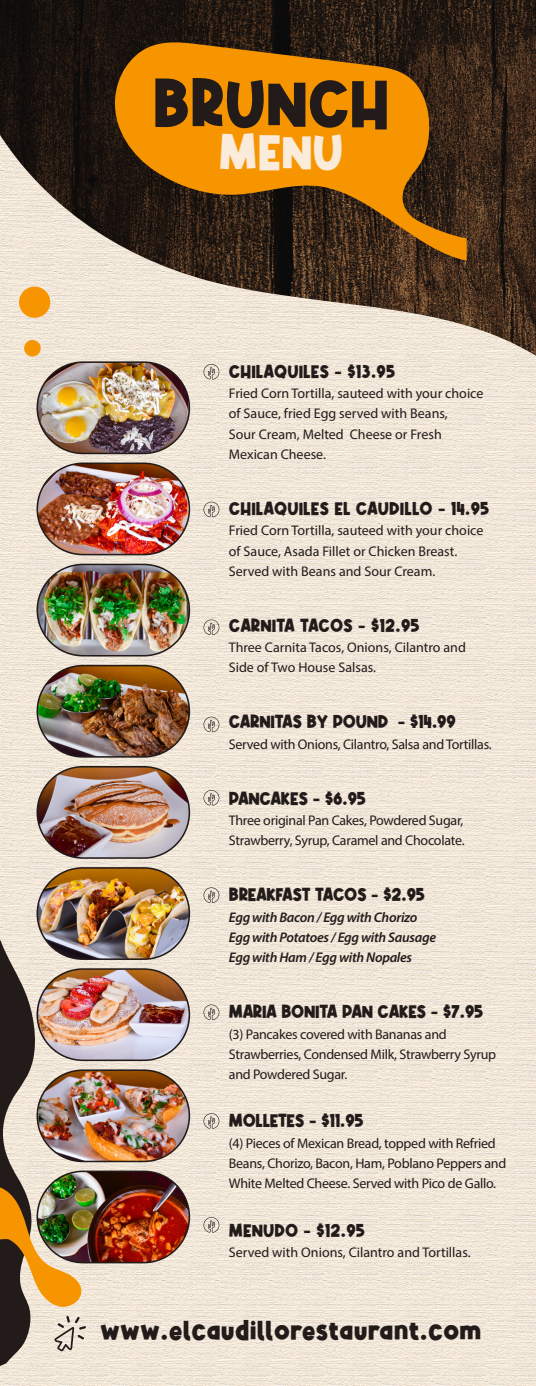
<style>
.page{position:relative;width:536px;height:1386px;background:#fff}
.page>*{position:absolute;margin:0;border:0;box-sizing:border-box;transform-origin:0 0}
.t1{font:64.23px "Alphakind";color:#221b1a}
.t2{font:47.95px "Alphakind";color:#fbebda}
.t3{font:25.9px "Alphakind";color:#221b1a}
.t4{font:17.5px "Alphakind";letter-spacing:-.02em;color:#221b1a}
.t5{font:17.5px "Alphakind";color:#221b1a}
.t6{font:14px/20.3px "Myriad Pro";letter-spacing:-.015em;color:#221b1a}
.t7{font:italic 600 14px/20.3px "Myriad Pro";letter-spacing:-.02em;color:#221b1a}
</style>
<div class="page">
<img style="left:0;top:356px;width:536px;height:1030px">
<img style="left:0;top:0;width:536px;height:356px">
<svg style="left:203px;top:364px;width:16px;height:16px"></svg>
<svg style="left:203px;top:502px;width:16px;height:15px"></svg>
<svg style="left:203px;top:620px;width:16px;height:15px"></svg>
<svg style="left:203px;top:717px;width:16px;height:15px"></svg>
<svg style="left:203px;top:790px;width:16px;height:16px"></svg>
<svg style="left:203px;top:887px;width:16px;height:16px"></svg>
<svg style="left:203px;top:1005px;width:16px;height:15px"></svg>
<svg style="left:203px;top:1113px;width:16px;height:16px"></svg>
<svg style="left:203px;top:1217px;width:16px;height:16px"></svg>
<svg style="left:0;top:873px;width:86px;height:511px;background:#b4a28a"></svg>
<svg style="left:113px;top:40px;width:353px;height:221px;background:#9a5f0b"></svg>
<img style="left:37px;top:362px;width:151px;height:91px">
<div style="left:36px;top:361px;width:154px;height:93px;border:2px solid #221b1a;border-radius:46px"></div>
<img style="left:37px;top:463px;width:150px;height:92px">
<div style="left:36px;top:463px;width:154px;height:92px;border:2px solid #221b1a;border-radius:46px"></div>
<img style="left:37px;top:564px;width:152px;height:92px;border-radius:46px">
<div style="left:36px;top:564px;width:154px;height:93px;border:2px solid #221b1a;border-radius:46px"></div>
<img style="left:37px;top:666px;width:152px;height:91px;border-radius:46px">
<div style="left:36px;top:665px;width:154px;height:93px;border:2px solid #221b1a;border-radius:46px"></div>
<img style="left:37px;top:767px;width:152px;height:91px;border-radius:46px">
<div style="left:36px;top:766px;width:154px;height:93px;border:2px solid #221b1a;border-radius:46px"></div>
<img style="left:37px;top:868px;width:152px;height:91px;border-radius:46px">
<div style="left:36px;top:867px;width:154px;height:93px;border:2px solid #221b1a;border-radius:46px"></div>
<img style="left:37px;top:969px;width:151px;height:91px">
<div style="left:36px;top:968px;width:154px;height:93px;border:2px solid #221b1a;border-radius:46px"></div>
<img style="left:38px;top:1070px;width:151px;height:91px">
<div style="left:36px;top:1069px;width:154px;height:93px;border:2px solid #221b1a;border-radius:46px"></div>
<img style="left:37px;top:1171px;width:152px;height:92px;border-radius:46px">
<div style="left:36px;top:1171px;width:154px;height:92px;border:2px solid #221b1a;border-radius:46px"></div>
<h1 class="t1" style="left:153px;top:65px;width:239px">BRUNCH</h1>
<h2 class="t2" style="left:219px;top:124px;width:126px">MENU</h2>
<p class="t5" style="left:229px;top:361px;width:168px">CHILAQUILES - $13.95</p>
<p class="t6" style="left:229px;top:383px;width:256px">Fried Corn Tortilla, sauteed with your choice of Sauce, fried Egg served with Beans,<br>Sour Cream, Melted Cheese or Fresh Mexican Cheese.</p>
<p class="t5" style="left:229px;top:498px;width:262px">CHILAQUILES EL CAUDILLO - 14.95</p>
<p class="t6" style="left:229px;top:520px;width:256px">Fried Corn Tortilla, sauteed with your choice of Sauce, Asada Fillet or Chicken Breast.<br>Served with Beans and Sour Cream.</p>
<p class="t5" style="left:229px;top:615px;width:192px">CARNITA TACOS - $12.95</p>
<p class="t6" style="left:229px;top:637px;width:238px">Three Carnita Tacos, Onions, Cilantro and<br>Side of Two House Salsas.</p>
<p class="t4" style="left:229px;top:711px;width:228px">CARNITAS BY POUND - $14.99</p>
<p class="t6" style="left:229px;top:734px;width:264px">Served with Onions, Cilantro, Salsa and Tortillas.</p>
<p class="t4" style="left:229px;top:788px;width:139px">PANCAKES - $6.95</p>
<p class="t6" style="left:229px;top:810px;width:237px">Three original Pan Cakes, Powdered Sugar,<br>Strawberry, Syrup, Caramel and Chocolate.</p>
<p class="t4" style="left:229px;top:884px;width:198px">BREAKFAST TACOS - $2.95</p>
<p class="t7" style="left:229px;top:906px;width:209px">Egg with Bacon / Egg with Chorizo<br>Egg with Potatoes / Egg with Sausage<br>Egg with Ham / Egg with Nopales</p>
<p class="t4" style="left:229px;top:1001px;width:256px">MARIA BONITA PAN CAKES - $7.95</p>
<p class="t6" style="left:229px;top:1023px;width:268px">(3) Pancakes covered with Bananas and<br>Strawberries, Condensed Milk, Strawberry Syrup and Powdered Sugar.</p>
<p class="t4" style="left:229px;top:1110px;width:136px">MOLLETES - $11.95</p>
<p class="t6" style="left:229px;top:1133px;width:279px">(4) Pieces of Mexican Bread, topped with Refried<br>Beans, Chorizo, Bacon, Ham, Poblano Peppers and<br>White Melted Cheese. Served with Pico de Gallo.</p>
<p class="t5" style="left:229px;top:1220px;width:138px">MENUDO - $12.95</p>
<p class="t6" style="left:229px;top:1242px;width:243px">Served with Onions, Cilantro and Tortillas.</p>
<h3 class="t3" style="left:100px;top:1315px;width:383px">www.elcaudillorestaurant.com</h3>
</div>
